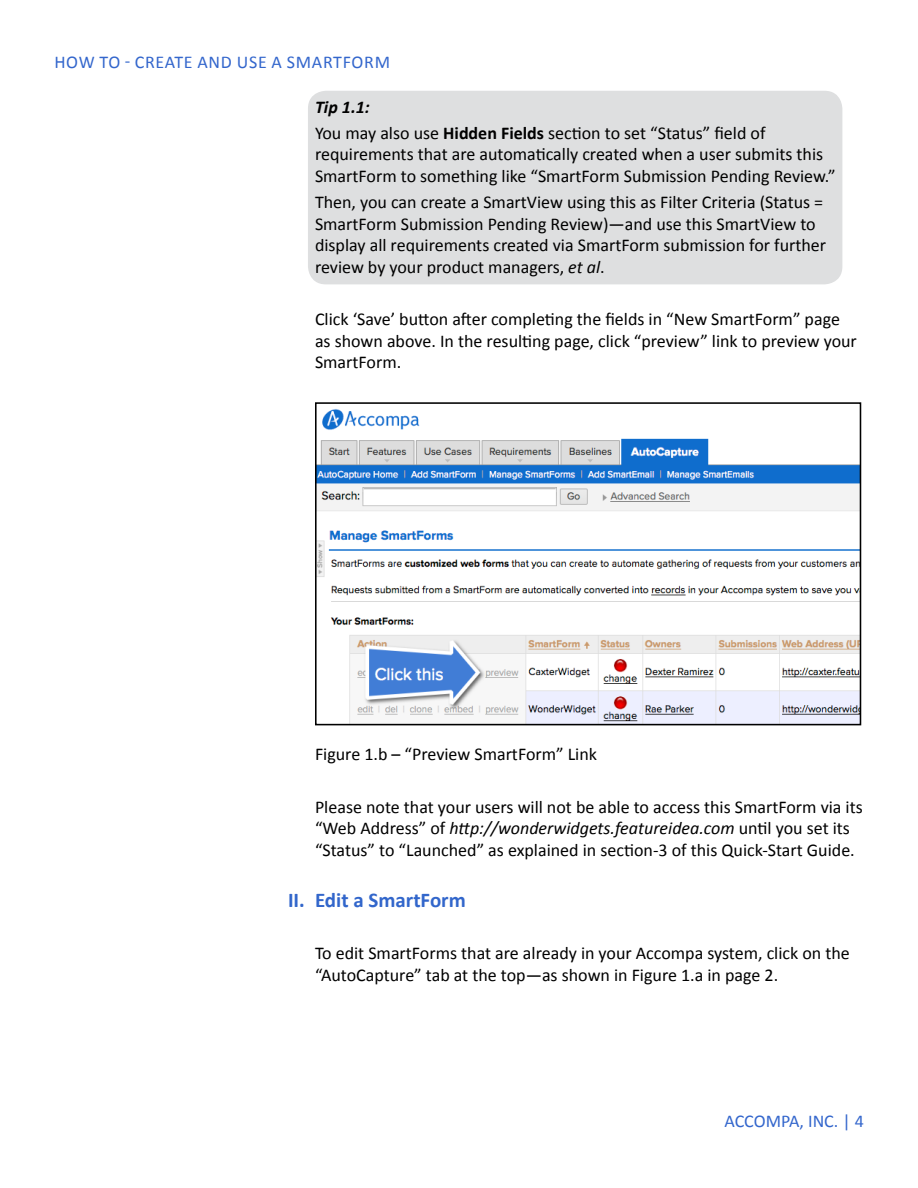
<style>
.page{position:relative;width:918px;height:1188px;background:#fff}
.page>*{position:absolute;margin:0;border:0;box-sizing:border-box;transform-origin:0 0}
.t1{font:700 21px "Calibri";color:#3266cb}
.t2{font:18px/21.6px "Calibri";color:#000}
.t3{font:18px "Calibri";letter-spacing:.035em;color:#36c}
.t4{font:18px "Calibri";color:#36c}
.s1{font-weight:700;font-style:italic}
.s2{font-weight:700}
.s3{font-style:italic}
</style>
<div class="page">
<div style="left:308px;top:91px;width:534px;height:193px;background:#dedfe0;border-radius:18px"></div>
<img style="left:318px;top:409px;width:540px;height:313px">
<div style="left:315px;top:402px;width:546px;height:323px;border:2px solid #000"></div>
<p class="t3" style="left:54px;top:50px;width:337px">HOW TO - CREATE AND USE A SMARTFORM</p>
<p class="t2" style="left:315px;top:94px;width:452px;line-height:26.1px"><span class="s1">Tip 1.1:<br></span>You may also use <span class="s2">Hidden Fields</span> section to set “Status” field of</p>
<p class="t2" style="left:315px;top:143px;width:522px">requirements that are automatically created when a user submits this<br>SmartForm to something like “SmartForm Submission Pending Review.”</p>
<p class="t2" style="left:315px;top:191px;width:513px">Then, you can create a SmartView using this as Filter Criteria (Status = SmartForm Submission Pending Review)—and use this SmartView to display all requirements created via SmartForm submission for further review by your product managers, <span class="s3">et al</span>.</p>
<p class="t2" style="left:315px;top:308px;width:543px">Click ‘Save’ button after completing the fields in “New SmartForm” page as shown above. In the resulting page, click “preview” link to preview your<br>SmartForm.</p>
<p class="t2" style="left:315px;top:744px;width:284px">Figure 1.b – “Preview SmartForm” Link</p>
<p class="t2" style="left:315px;top:796px;width:549px">Please note that your users will not be able to access this SmartForm via its “Web Address” of <span class="s3">http://wonderwidgets.featureidea.com</span> until you set its “Status” to “Launched” as explained in section-3 of this Quick-Start Guide.</p>
<p class="t1" style="left:288px;top:887px;width:179px">II. Edit a SmartForm</p>
<p class="t2" style="left:315px;top:943px;width:536px">To edit SmartForms that are already in your Accompa system, click on the “AutoCapture” tab at the top—as shown in Figure 1.a in page 2.</p>
<p class="t4" style="left:724px;top:1110px;width:141px">ACCOMPA, INC. | 4</p>
</div>
